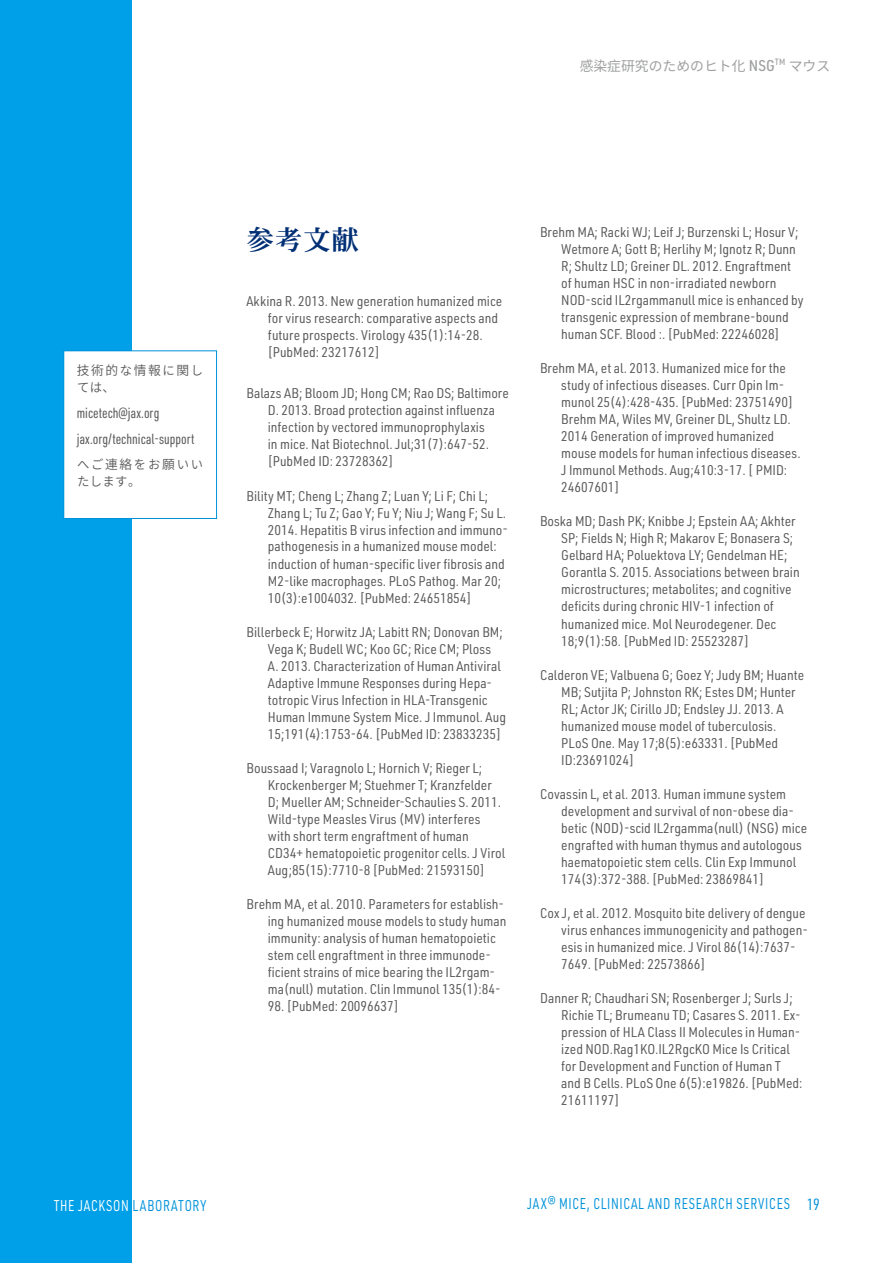
<style>
.page{position:relative;width:893px;height:1263px;background:#fff}
.page>*{position:absolute;margin:0;border:0;box-sizing:border-box;transform-origin:0 0}
.t1{font:27.6px "Heisei Min Std W7";color:#002f75}
.t2{font:15.9px "URWDIN Cond";color:#0092da}
.t3{font:15.3px "URWDIN Semi Cond";letter-spacing:.05em;color:#0092da;scale:.83 1}
.t4{font:15.3px "URWDIN Semi Cond";letter-spacing:.06em;color:#fff;scale:.83 1}
.t5{font:14.4px/25.5px "URWDIN Cond";color:#595757}
.t6{font:13.8px/17px "URWDIN Semi Cond";color:#595757}
.t7{font:13.8px "Source Han Sans JP";color:#9fa0a0}
.t8{font:12.75px/17px "Source Han Sans JP";letter-spacing:.13em;color:#595757}
.s1{font-family:"URWDIN Semi Cond";font-weight:500;font-size:15.3px}
.s2{color:#0092da}
</style>
<div class="page">
<div style="left:0;top:0;width:132px;height:1263px;background:#00a0e9"></div>
<div style="left:64px;top:351px;width:153px;height:167px;background:#fff"></div>
<div style="left:63px;top:350px;width:154px;height:169px;border:1px solid #0092da"></div>
<p class="t7" style="left:580px;top:58px;width:252px">感染症研究のためのヒト化 <span class="s1">NSG</span><sup>TM</sup> マウス</p>
<p class="t8" style="left:77px;top:362px;width:128px">技術的な情報に関しては、</p>
<p class="t5" style="left:77px;top:400px;width:119px">micetech@jax.org jax.org/technical-support</p>
<p class="t8" style="left:77px;top:456px;width:128px">へご連絡をお願いいたします。</p>
<h1 class="t1" style="left:247px;top:222px;width:114px">参考文献</h1>
<p class="t6" style="left:268px;top:292px;width:236px;text-indent:-21px">Akkina R. 2013. New generation humanized mice for virus research: comparative aspects and future prospects. Virology 435(1):14-28. [PubMed: 23217612]</p>
<p class="t6" style="left:268px;top:385px;width:243px;text-indent:-21px">Balazs AB; Bloom JD; Hong CM; Rao DS; Baltimore D. 2013. Broad protection against influenza infection by vectored immunoprophylaxis<br>in mice. Nat Biotechnol. Jul;31(7):647-52. [PubMed ID: 23728362]</p>
<p class="t6" style="left:268px;top:487px;width:241px;text-indent:-21px">Bility MT; Cheng L; Zhang Z; Luan Y; Li F; Chi L; Zhang L; Tu Z; Gao Y; Fu Y; Niu J; Wang F; Su L.<br>2014. Hepatitis B virus infection and immuno&shy;pathogenesis in a humanized mouse model: induction of human-specific liver fibrosis and M2-like macrophages. PLoS Pathog. Mar 20; 10(3):e1004032. [PubMed: 24651854]</p>
<p class="t6" style="left:268px;top:623px;width:240px;text-indent:-21px">Billerbeck E; Horwitz JA; Labitt RN; Donovan BM; Vega K; Budell WC; Koo GC; Rice CM; Ploss<br>A. 2013. Characterization of Human Antiviral Adaptive Immune Responses during Hepa&shy;totropic Virus Infection in HLA-Transgenic Human Immune System Mice. J Immunol. Aug 15;191(4):1753-64. [PubMed ID: 23833235]</p>
<p class="t6" style="left:268px;top:759px;width:239px;text-indent:-21px">Boussaad I; Varagnolo L; Hornich V; Rieger L; Krockenberger M; Stuehmer T; Kranzfelder D; Mueller AM; Schneider-Schaulies S. 2011.<br>Wild-type Measles Virus (MV) interferes with short term engraftment of human CD34+ hematopoietic progenitor cells. J Virol Aug;85(15):7710-8 [PubMed: 21593150]</p>
<p class="t6" style="left:268px;top:895px;width:240px;text-indent:-21px">Brehm MA, et al. 2010. Parameters for establish&shy;ing humanized mouse models to study human immunity: analysis of human hematopoietic stem cell engraftment in three immunode&shy;ficient strains of mice bearing the IL2rgam&shy;ma(null) mutation. Clin Immunol 135(1):84-</p>
<p class="t6" style="left:268px;top:997px;width:132px">98. [PubMed: 20096637]</p>
<p class="t6" style="left:561px;top:223px;width:244px;text-indent:-21px">Brehm MA; Racki WJ; Leif J; Burzenski L; Hosur V; Wetmore A; Gott B; Herlihy M; Ignotz R; Dunn R; Shultz LD; Greiner DL. 2012. Engraftment of human HSC in non-irradiated newborn NOD-scid IL2rgammanull mice is enhanced by transgenic expression of membrane-bound human SCF. Blood :. [PubMed: 22246028]</p>
<p class="t6" style="left:561px;top:359px;width:241px;text-indent:-21px">Brehm MA, et al. 2013. Humanized mice for the study of infectious diseases. Curr Opin Im&shy;munol 25(4):428-435. [PubMed: 23751490] Brehm MA, Wiles MV, Greiner DL, Shultz LD.<br>2014 Generation of improved humanized mouse models for human infectious diseases.<br>J Immunol Methods. Aug;410:3-17. [ PMID:<br>24607601]</p>
<p class="t6" style="left:561px;top:513px;width:240px;text-indent:-21px">Boska MD; Dash PK; Knibbe J; Epstein AA; Akhter SP; Fields N; High R; Makarov E; Bonasera S; Gelbard HA; Poluektova LY; Gendelman HE; Gorantla S. 2015. Associations between brain microstructures; metabolites; and cognitive deficits during chronic HIV-1 infection of humanized mice. Mol Neurodegener. Dec 18;9(1):58. [PubMed ID: 25523287]</p>
<p class="t6" style="left:561px;top:666px;width:244px;text-indent:-21px">Calderon VE; Valbuena G; Goez Y; Judy BM; Huante MB; Sutjita P; Johnston RK; Estes DM; Hunter RL; Actor JK; Cirillo JD; Endsley JJ. 2013. A humanized mouse model of tuberculosis.<br>PLoS One. May 17;8(5):e63331. [PubMed ID:23691024]</p>
<p class="t6" style="left:561px;top:785px;width:247px;text-indent:-21px">Covassin L, et al. 2013. Human immune system development and survival of non-obese dia&shy;betic (NOD)-scid IL2rgamma(null) (NSG) mice engrafted with human thymus and autologous haematopoietic stem cells. Clin Exp Immunol 174(3):372-388. [PubMed: 23869841]</p>
<p class="t6" style="left:561px;top:904px;width:248px;text-indent:-21px">Cox J, et al. 2012. Mosquito bite delivery of dengue virus enhances immunogenicity and pathogen&shy;esis in humanized mice. J Virol 86(14):7637- 7649. [PubMed: 22573866]</p>
<p class="t6" style="left:561px;top:989px;width:243px;text-indent:-21px">Danner R; Chaudhari SN; Rosenberger J; Surls J; Richie TL; Brumeanu TD; Casares S. 2011. Ex&shy;pression of HLA Class II Molecules in Human&shy;ized NOD.Rag1KO.IL2RgcKO Mice Is Critical for Development and Function of Human T and B Cells. PLoS One 6(5):e19826. [PubMed:<br>21611197]</p>
<p class="t3" style="left:527px;top:1194px;width:318px">JAX® MICE, CLINICAL AND RESEARCH SERVICES</p>
<p class="t4" style="left:54px;top:1195px;width:185px">THE JACKSON <span class="s2">LABORATORY</span></p>
<p class="t2" style="left:806px;top:1193px;width:15px">19</p>
</div>
